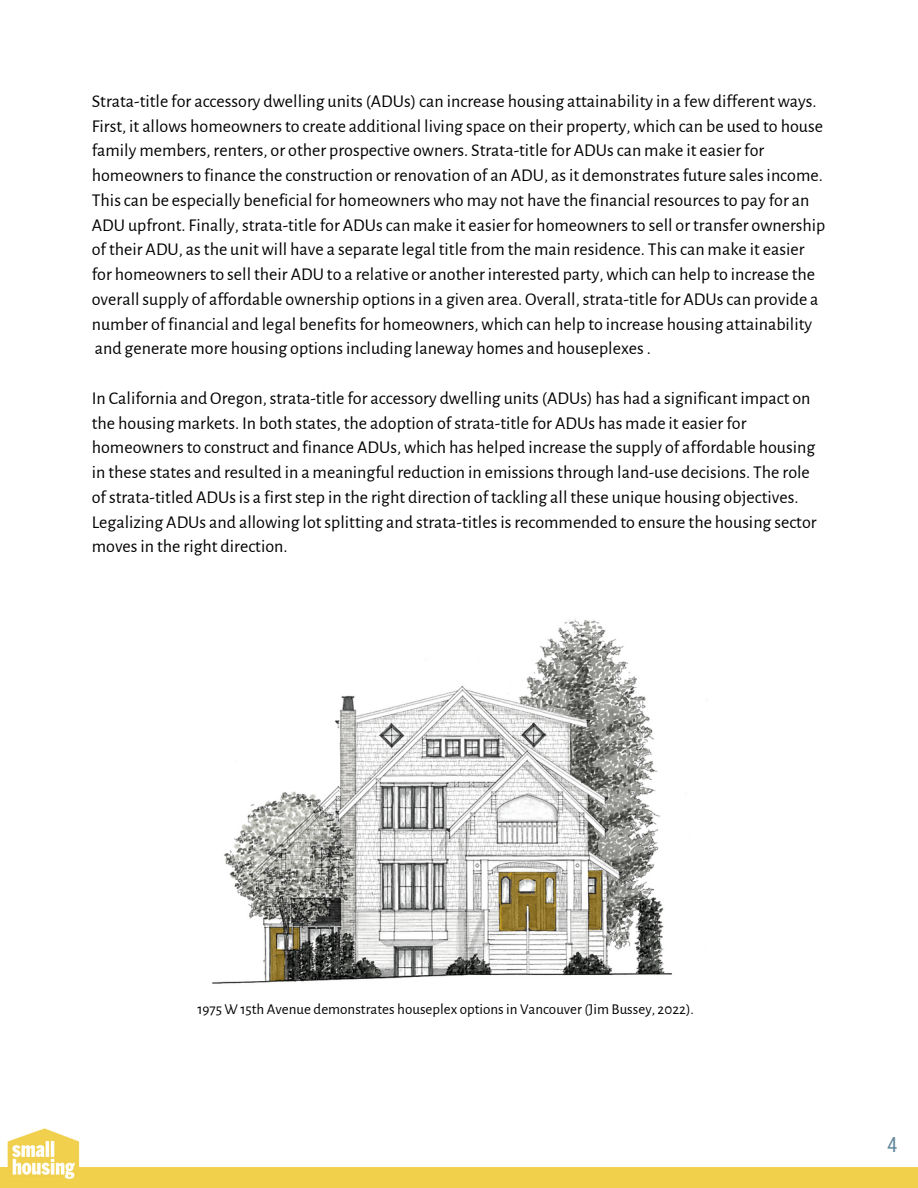
<style>
.page{position:relative;width:918px;height:1188px;background:#fff}
.page>*{position:absolute;margin:0;border:0;box-sizing:border-box;transform-origin:0 0}
.t1{font:20.85px "Roboto Condensed";color:#648b9e}
.t2{font:18px/24.8px "Alegreya Sans";color:#000}
.t3{font:15px "Alegreya Sans";color:#000}
</style>
<div class="page">
<div style="left:0;top:1167px;width:918px;height:21px;background:#f1d04c"></div>
<img style="left:212px;top:619px;width:495px;height:365px">
<img style="left:7px;top:1128px;width:73px;height:52px">
<p class="t2" style="left:92px;top:89px;width:735px">Strata-title for accessory dwelling units (ADUs) can increase housing attainability in a few different ways.<br>First, it allows homeowners to create additional living space on their property, which can be used to house family members, renters, or other prospective owners. Strata-title for ADUs can make it easier for homeowners to finance the construction or renovation of an ADU, as it demonstrates future sales income.<br>This can be especially beneficial for homeowners who may not have the financial resources to pay for an ADU upfront. Finally, strata-title for ADUs can make it easier for homeowners to sell or transfer ownership of their ADU, as the unit will have a separate legal title from the main residence. This can make it easier for homeowners to sell their ADU to a relative or another interested party, which can help to increase the overall supply of affordable ownership options in a given area. Overall, strata-title for ADUs can provide a number of financial and legal benefits for homeowners, which can help to increase housing attainability and generate more housing options including laneway homes and houseplexes .</p>
<p class="t2" style="left:92px;top:386px;width:726px">In California and Oregon, strata-title for accessory dwelling units (ADUs) has had a significant impact on the housing markets. In both states, the adoption of strata-title for ADUs has made it easier for homeowners to construct and finance ADUs, which has helped increase the supply of affordable housing in these states and resulted in a meaningful reduction in emissions through land-use decisions. The role of strata-titled ADUs is a first step in the right direction of tackling all these unique housing objectives.<br>Legalizing ADUs and allowing lot splitting and strata-titles is recommended to ensure the housing sector moves in the right direction.</p>
<p class="t3" style="left:197px;top:1002px;width:498px">1975 W 15th Avenue demonstrates houseplex options in Vancouver (Jim Bussey, 2022).</p>
<p class="t1" style="left:887px;top:1133px;width:12px">4</p>
</div>
